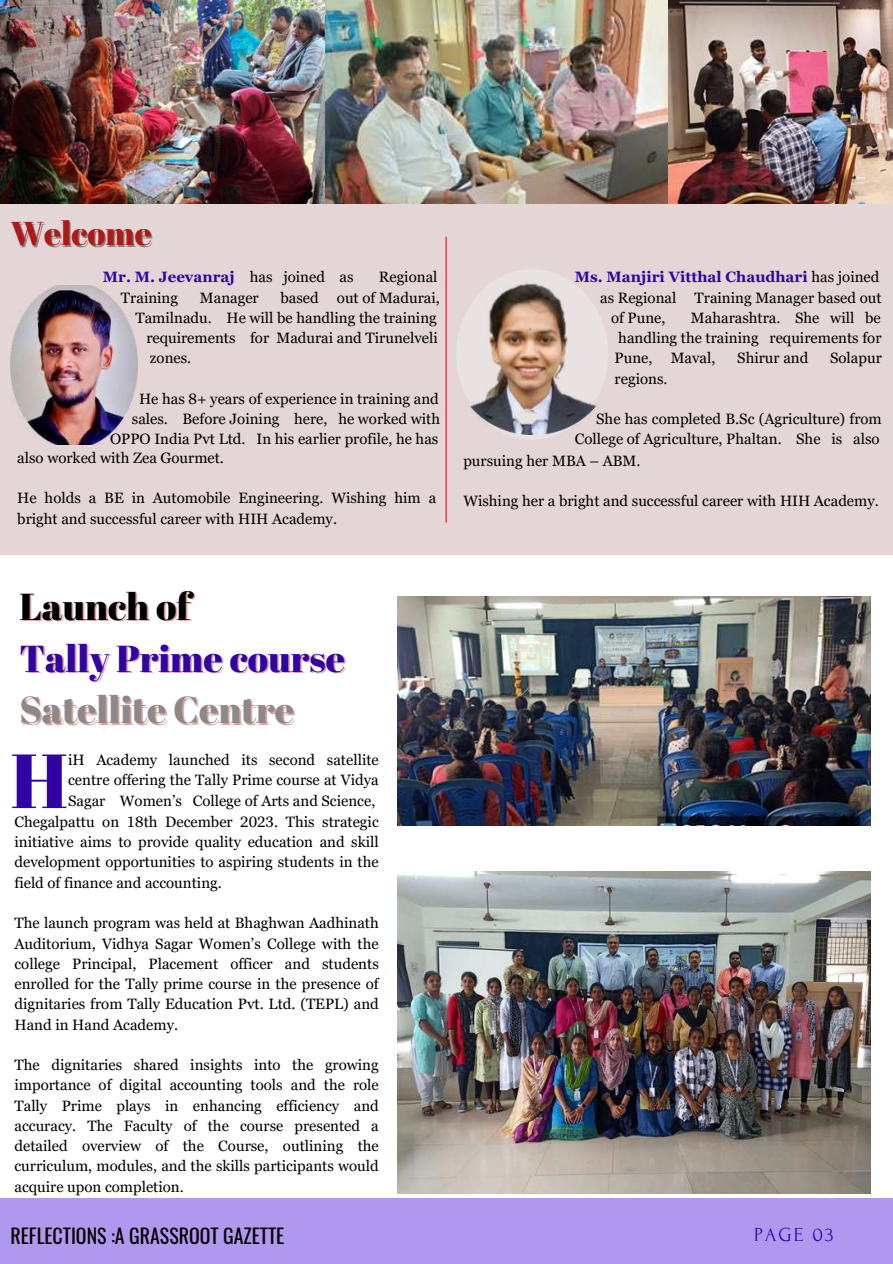
<style>
.page{position:relative;width:893px;height:1264px;background:#fff}
.page>*{position:absolute;margin:0;border:0;box-sizing:border-box;transform-origin:0 0}
.t1{font:76.5px "Abril Fatface";color:#3103a2}
.t2{font:37.5px "Abril Fatface";color:#3103a2}
.t3{font:37.5px "Abril Fatface";color:#8f8888}
.t4{font:37.5px "Abril Fatface";color:#000}
.t5{font:33px "Abril Fatface";color:#ad1a1a}
.t6{font:19.8px "Oswald";color:#000}
.t7{font:19.8px "Forum";letter-spacing:.1em;color:#3103a2}
.t8{font:15px/20.2px "Georgia Pro";color:#000}
.t9{font:700 15px "Georgia Pro";color:#3103a2}
.s1{font-weight:400;color:#000}
</style>
<div class="page">
<div style="left:0;top:1198px;width:892px;height:65px;background:#b198ef"></div>
<img style="left:0;top:0;width:668px;height:204px">
<img style="left:668px;top:0;width:224px;height:204px">
<div style="left:0;top:204px;width:892px;height:351px;background:#e4d6d6"></div>
<div style="left:456px;top:269px;width:152px;height:170px;background:#e8e2e2;border-radius:50%"></div>
<img style="left:470px;top:283px;width:129px;height:152px">
<img style="left:11px;top:285px;width:127px;height:160px">
<hr style="left:445px;top:237px;width:1px;height:285px;background:#fa0c0c">
<img style="left:397px;top:596px;width:473px;height:229px">
<img style="left:397px;top:871px;width:473px;height:322px">
<h3 class="t5" style="left:11px;top:210px;width:143px">Welcome</h3>
<p class="t9" style="left:103px;top:268px;width:252px">Mr. M. Jeevanraj <span class="s1">has joined as</span></p>
<p class="t8" style="left:379px;top:267px;width:60px">Regional</p>
<p class="t8" style="left:121px;top:287px;width:59px">Training</p>
<p class="t8" style="left:200px;top:287px;width:60px">Manager</p>
<p class="t8" style="left:280px;top:287px;width:161px">based out of Madurai,</p>
<p class="t8" style="left:135px;top:307px;width:303px">Tamilnadu. He will be handling the training</p>
<p class="t8" style="left:146px;top:328px;width:293px">requirements for Madurai and Tirunelveli</p>
<p class="t8" style="left:150px;top:348px;width:43px">zones.</p>
<p class="t8" style="left:110px;top:388px;width:331px;text-align:right">He has 8+ years of experience in training and sales. Before Joining here, he worked with<br>OPPO India Pvt Ltd. In his earlier profile, he has</p>
<p class="t8" style="left:17px;top:447px;width:208px">also worked with Zea Gourmet.</p>
<p class="t8" style="left:17px;top:488px;width:420px">He holds a BE in Automobile Engineering. Wishing him a bright and successful career with HIH Academy.</p>
<p class="t9" style="left:574px;top:268px;width:306px">Ms. Manjiri Vitthal Chaudhari <span class="s1">has joined</span></p>
<p class="t8" style="left:600px;top:287px;width:283px">as Regional Training Manager based out</p>
<p class="t8" style="left:611px;top:307px;width:56px">of Pune,</p>
<p class="t8" style="left:614px;top:307px;width:268px;text-align:justify;text-indent:76px">Maharashtra. She will be handling the training requirements for Pune, Maval,</p>
<p class="t8" style="left:737px;top:348px;width:73px">Shirur and</p>
<p class="t8" style="left:830px;top:348px;width:53px">Solapur</p>
<p class="t8" style="left:614px;top:368px;width:54px">regions.</p>
<p class="t8" style="left:596px;top:409px;width:287px">She has completed B.Sc (Agriculture) from</p>
<p class="t8" style="left:574px;top:429px;width:306px">College of Agriculture, Phaltan. She is also</p>
<p class="t8" style="left:463px;top:450px;width:179px">pursuing her MBA – ABM.</p>
<p class="t8" style="left:463px;top:491px;width:417px">Wishing her a bright and successful career with HIH Academy.</p>
<h2 class="t4" style="left:19px;top:580px;width:173px">Launch of</h2>
<h2 class="t2" style="left:19px;top:632px;width:327px">Tally Prime course</h2>
<h2 class="t3" style="left:19px;top:683px;width:276px">Satellite Centre</h2>
<p class="t8" style="left:68px;top:749px;width:312px">iH Academy launched its second satellite centre offering the Tally Prime course at Vidya</p>
<h1 class="t1" style="left:11px;top:727px;width:59px">H</h1>
<p class="t8" style="left:15px;top:790px;width:366px;text-indent:54px">Sagar Women’s College of Arts and Science, Chegalpattu on 18th December 2023. This strategic initiative aims to provide quality education and skill development opportunities to aspiring students in the field of finance and accounting.</p>
<p class="t8" style="left:15px;top:912px;width:366px;text-align:justify">The launch program was held at Bhaghwan Aadhinath Auditorium, Vidhya Sagar Women’s College with the college Principal, Placement officer and students enrolled for the Tally prime course in the presence of dignitaries from Tally Education Pvt. Ltd. (TEPL) and Hand in Hand Academy.</p>
<p class="t8" style="left:15px;top:1054px;width:366px;text-align:justify">The dignitaries shared insights into the growing importance of digital accounting tools and the role Tally Prime plays in enhancing efficiency and accuracy. The Faculty of the course presented a detailed overview of the Course, outlining the curriculum, modules, and the skills participants would acquire upon completion.</p>
<h3 class="t6" style="left:11px;top:1220px;width:275px">REFLECTIONS :A GRASSROOT GAZETTE</h3>
<h3 class="t7" style="left:754px;top:1223px;width:81px">PAGE 03</h3>
</div>
